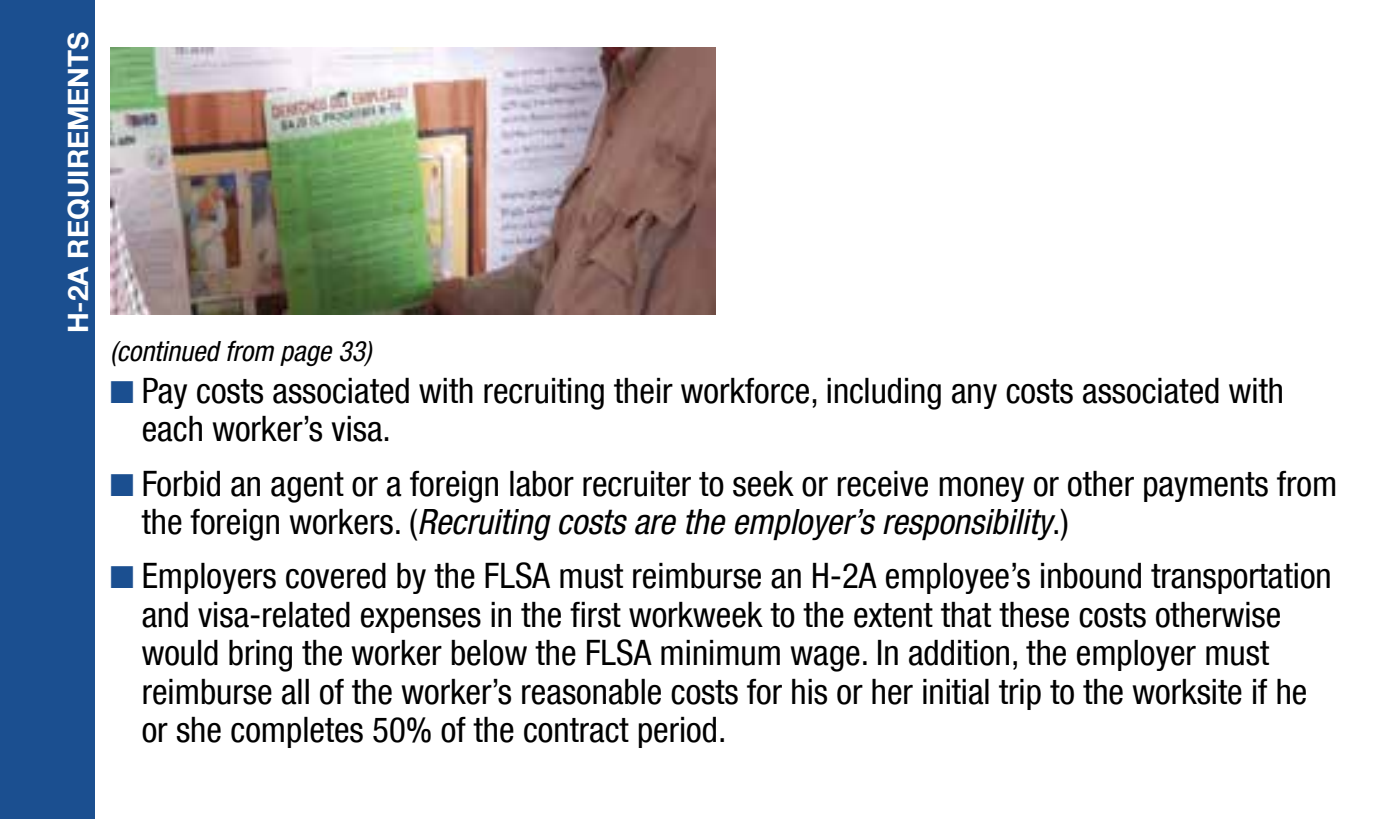
<style>
.page{position:relative;width:1386px;height:819px;background:#fff}
.page>*{position:absolute;margin:0;border:0;box-sizing:border-box;transform-origin:0 0}
.t1{font:condensed 35px/38.5px "Helvetica Neue LT Com";color:#000}
.t2{font:italic condensed 28px "Helvetica Neue LT Com";color:#000}
.t3{font:700 28px "Helvetica Neue LT Com";color:#fff}
.s1{color:#1b4f90}
.s2{font-style:italic}
</style>
<div class="page">
<div style="left:0;top:0;width:94px;height:819px;background:#1b4f90"></div>
<img style="left:110px;top:47px;width:605px;height:268px">
<p class="t3" style="left:61px;top:333px;width:303px;rotate:-90deg">H-2A REQUIREMENTS</p>
<p class="t2" style="left:110px;top:334px;width:263px">(continued from page 33)</p>
<p class="t1" style="left:142px;top:371px;width:1144px;text-indent:-32px"><span class="s1">■</span> Pay costs associated with recruiting their workforce, including any costs associated with each worker’s visa.</p>
<p class="t1" style="left:142px;top:464px;width:1197px;text-indent:-32px"><span class="s1">■</span> Forbid an agent or a foreign labor recruiter to seek or receive money or other payments from the foreign workers. (<span class="s2">Recruiting costs are the employer’s responsibility</span>.)</p>
<p class="t1" style="left:142px;top:556px;width:1192px;text-indent:-32px"><span class="s1">■</span> Employers covered by the FLSA must reimburse an H-2A employee’s inbound transportation and visa-related expenses in the first workweek to the extent that these costs otherwise would bring the worker below the FLSA minimum wage. In addition, the employer must reimburse all of the worker’s reasonable costs for his or her initial trip to the worksite if he or she completes 50% of the contract period.</p>
</div>
